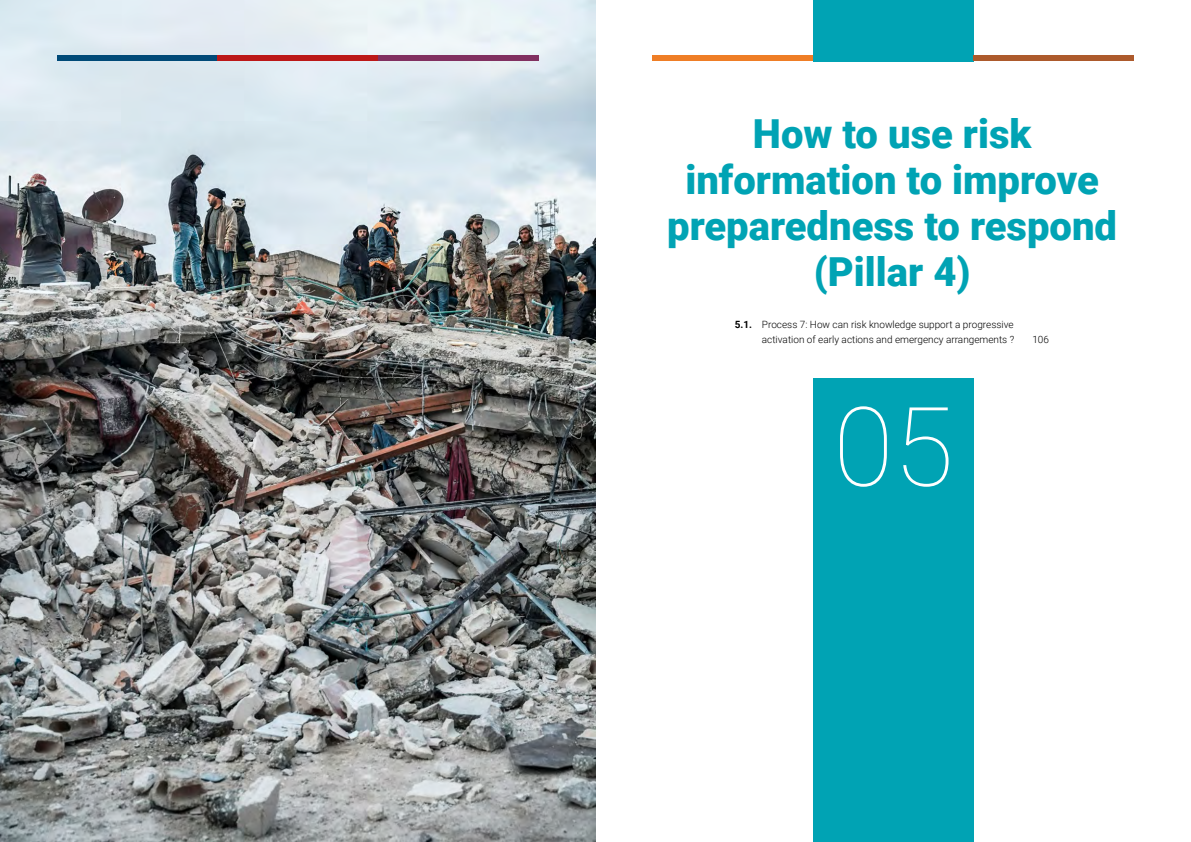
<style>
.page{position:relative;width:1191px;height:842px;background:#fff}
.page>*{position:absolute;margin:0;border:0;box-sizing:border-box;transform-origin:0 0}
.t1{font:100 110px "Roboto";color:#fff}
.t2{font:900 40px/46px "Roboto";color:#00a3b4;text-align:center}
.t3{font:300 10px/15px "Roboto";color:#000;text-align:right}
.s1{font-weight:700}
</style>
<div class="page">
<img style="left:0;top:0;width:595px;height:842px">
<div style="left:813px;top:378px;width:160px;height:464px;background:#00a3b4"></div>
<div style="left:813px;top:0;width:160px;height:61px;background:#00a3b4"></div>
<div style="left:652px;top:56px;width:161px;height:5px;background:#ef7e26"></div>
<div style="left:973px;top:56px;width:161px;height:5px;background:#ad5a2c"></div>
<div style="left:57px;top:56px;width:160px;height:5px;background:#004a78"></div>
<div style="left:378px;top:56px;width:161px;height:5px;background:#813060"></div>
<div style="left:217px;top:56px;width:161px;height:5px;background:#bc1818"></div>
<h2 class="t2" style="left:667px;top:109px;width:451px">How to use risk information to improve preparedness to respond (Pillar 4)</h2>
<p class="t3" style="left:735px;top:317px;width:281px"><span class="s1">5.1.</span> Process 7: How can risk knowledge support a progressive activation of early actions and emergency arrangements ?</p>
<p class="t3" style="left:1032px;top:332px;width:18px">106</p>
<h1 class="t1" style="left:833px;top:369px;width:122px">05</h1>
</div>
